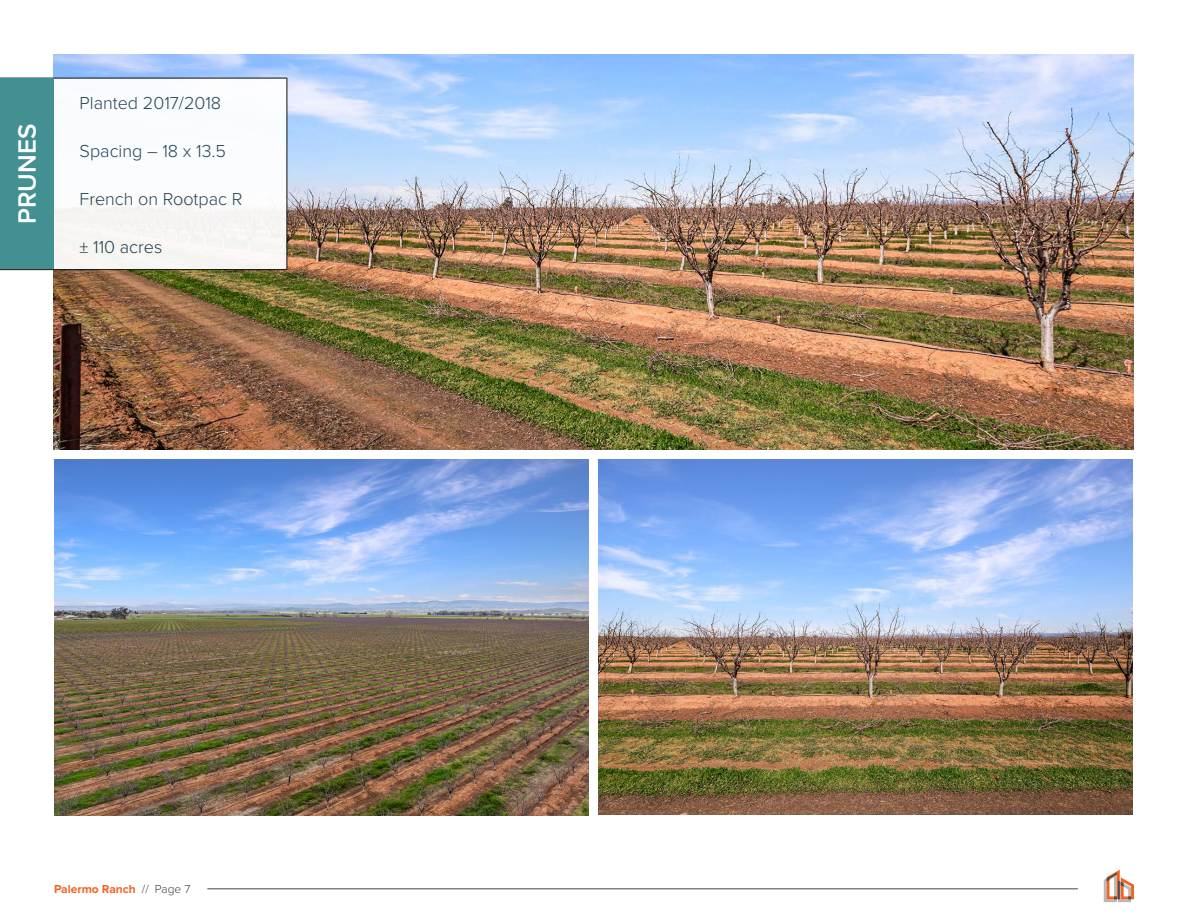
<style>
.page{position:relative;width:1188px;height:918px;background:#fff}
.page>*{position:absolute;margin:0;border:0;box-sizing:border-box;transform-origin:0 0}
.t1{font:600 26.1px "Proxima Nova";color:#fff}
.t2{font:300 18px "Proxima Nova";color:#1f3a4b}
.t3{font:700 12px "Proxima Nova";color:#f26322}
.s1{font-weight:300;color:#424242}
</style>
<div class="page">
<svg style="left:1104px;top:870px;width:30px;height:32px"></svg>
<hr style="left:207px;top:889px;width:871px;height:1px;background:#424242">
<img style="left:54px;top:54px;width:1080px;height:396px">
<img style="left:598px;top:459px;width:535px;height:356px">
<img style="left:54px;top:459px;width:534px;height:356px">
<svg style="left:54px;top:79px;width:233px;height:190px"></svg>
<hr style="left:0;top:78px;width:74px;height:1px;background:#000">
<hr style="left:74px;top:78px;width:213px;height:1px;background:#000">
<hr style="left:287px;top:78px;width:1px;height:48px;background:#000">
<hr style="left:287px;top:126px;width:1px;height:48px;background:#000">
<hr style="left:287px;top:174px;width:1px;height:48px;background:#000">
<hr style="left:287px;top:222px;width:1px;height:47px;background:#000">
<hr style="left:0;top:269px;width:74px;height:1px;background:#000">
<hr style="left:74px;top:269px;width:213px;height:1px;background:#000">
<div style="left:0;top:79px;width:54px;height:190px;background:#439093"></div>
<h1 class="t1" style="left:8px;top:224px;width:102px;rotate:-90deg">PRUNES</h1>
<p class="t2" style="left:80px;top:90px;width:143px">Planted 2017/2018</p>
<p class="t2" style="left:80px;top:138px;width:148px">Spacing – 18 x 13.5</p>
<p class="t2" style="left:80px;top:185px;width:164px">French on Rootpac R</p>
<p class="t2" style="left:80px;top:233px;width:84px">± 110 acres</p>
<p class="t3" style="left:54px;top:880px;width:138px">Palermo Ranch <span class="s1">// Page 7</span></p>
</div>
